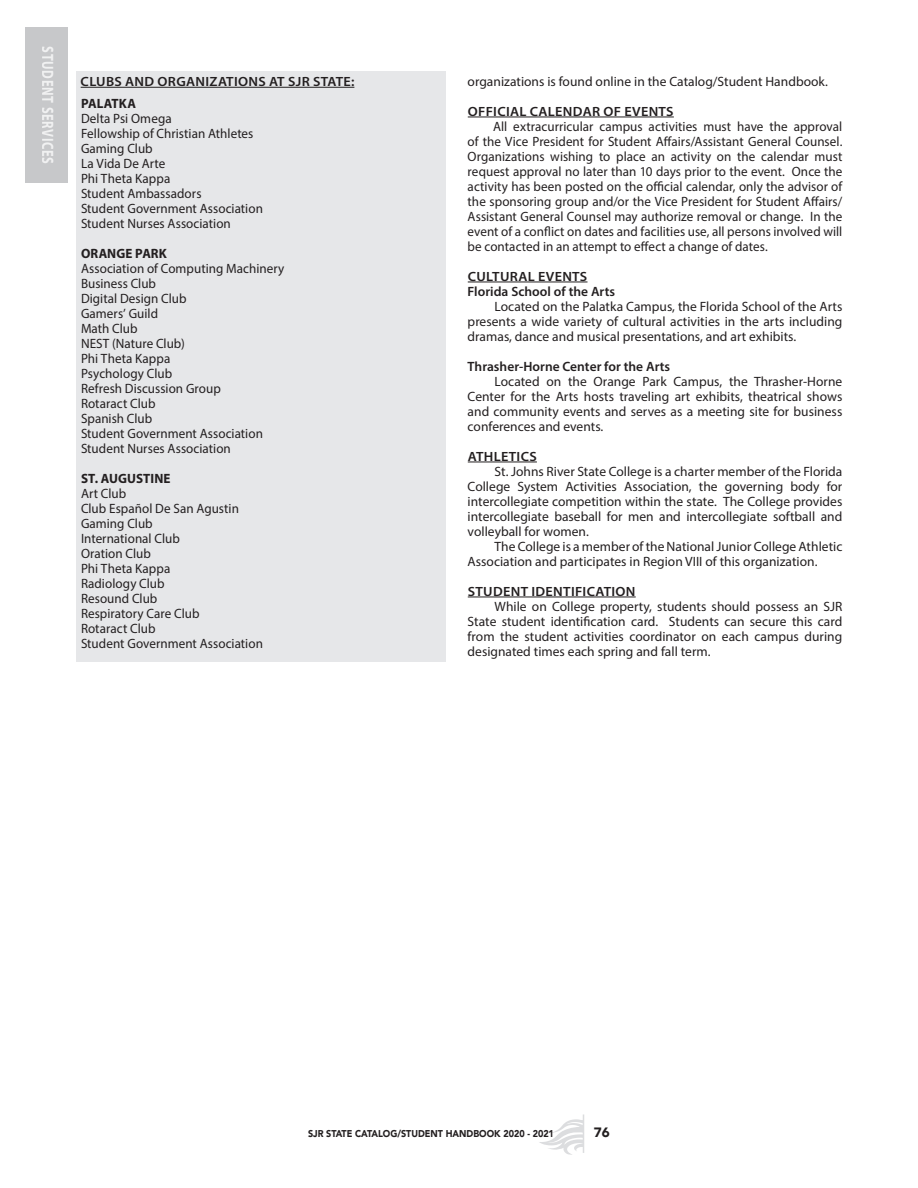
<style>
.page{position:relative;width:918px;height:1188px;background:#fff}
.page>*{position:absolute;margin:0;border:0;box-sizing:border-box;transform-origin:0 0}
.t1{font:700 16.5px "Myriad Pro";letter-spacing:.05em;color:#fff;scale:.75 1}
.BODY{font:13.5px/15px "Myriad Pro";letter-spacing:.005em;color:#231f20;text-align:justify}
.Body{font:13.5px/15px "Myriad Pro";color:#231f20;text-align:justify}
.Body-2{font:600 13.5px "Myriad Pro";color:#231f20}
.BODY-2{font:700 13.5px "Myriad Pro";letter-spacing:.005em;color:#231f20}
.t2{font:900 13.5px "Avenir";color:#231f20}
.SUB_HEAD_-_content{font:600 13.35px "Myriad Pro";letter-spacing:.02em;color:#231f20;scale:1.06 1}
.Body_Headers{font:600 13.35px "Myriad Pro";letter-spacing:.02em;color:#231f20;scale:1.06 1}
.t3{font:900 9.9px "Avenir";color:#231f20;scale:.91 1}
</style>
<div class="page">
<svg style="left:539px;top:1119px;width:44px;height:36px"></svg>
<hr style="left:583px;top:1114px;width:1px;height:39px;background:#dcdddf">
<hr style="left:468px;top:117px;width:206px;height:1px;background:#231f20">
<hr style="left:468px;top:282px;width:120px;height:1px;background:#231f20">
<hr style="left:468px;top:462px;width:69px;height:1px;background:#231f20">
<hr style="left:468px;top:597px;width:168px;height:1px;background:#231f20">
<div style="left:25px;top:27px;width:43px;height:156px;background:#c7c8ca"></div>
<div style="left:76px;top:71px;width:370px;height:591px;background:#e6e7e9"></div>
<hr style="left:81px;top:87px;width:273px;height:1px;background:#231f20">
<p class="t1" style="left:59px;top:46px;width:158px;rotate:90deg">STUDENT SERVICES</p>
<p class="SUB_HEAD_-_content" style="left:81px;top:73px;width:260px">CLUBS AND ORGANIZATIONS AT SJR STATE:</p>
<p class="BODY-2" style="left:81px;top:94px;width:57px">PALATKA</p>
<p class="BODY" style="left:81px;top:110px;width:92px">Delta Psi Omega</p>
<p class="BODY" style="left:81px;top:125px;width:174px">Fellowship of Christian Athletes</p>
<p class="BODY" style="left:81px;top:140px;width:73px">Gaming Club</p>
<p class="BODY" style="left:81px;top:155px;width:86px">La Vida De Arte</p>
<p class="BODY" style="left:81px;top:170px;width:91px">Phi Theta Kappa</p>
<p class="BODY" style="left:81px;top:185px;width:122px">Student Ambassadors</p>
<p class="BODY" style="left:81px;top:200px;width:183px">Student Government Association</p>
<p class="BODY" style="left:81px;top:215px;width:151px">Student Nurses Association</p>
<p class="BODY-2" style="left:81px;top:244px;width:87px">ORANGE PARK</p>
<p class="BODY" style="left:81px;top:260px;width:205px">Association of Computing Machinery</p>
<p class="BODY" style="left:81px;top:275px;width:77px">Business Club</p>
<p class="BODY" style="left:81px;top:290px;width:107px">Digital Design Club</p>
<p class="BODY" style="left:81px;top:305px;width:79px">Gamers’ Guild</p>
<p class="BODY" style="left:81px;top:320px;width:58px">Math Club</p>
<p class="BODY" style="left:81px;top:335px;width:105px">NEST (Nature Club)</p>
<p class="BODY" style="left:81px;top:350px;width:91px">Phi Theta Kappa</p>
<p class="BODY" style="left:81px;top:365px;width:93px">Psychology Club</p>
<p class="BODY" style="left:81px;top:380px;width:141px">Refresh Discussion Group</p>
<p class="BODY" style="left:81px;top:395px;width:76px">Rotaract Club</p>
<p class="BODY" style="left:81px;top:410px;width:73px">Spanish Club</p>
<p class="BODY" style="left:81px;top:425px;width:183px">Student Government Association</p>
<p class="BODY" style="left:81px;top:440px;width:151px">Student Nurses Association</p>
<p class="BODY-2" style="left:81px;top:469px;width:91px">ST. AUGUSTINE</p>
<p class="BODY" style="left:81px;top:485px;width:47px">Art Club</p>
<p class="BODY" style="left:81px;top:500px;width:160px">Club Español De San Agustin</p>
<p class="BODY" style="left:81px;top:515px;width:73px">Gaming Club</p>
<p class="BODY" style="left:81px;top:530px;width:100px">International Club</p>
<p class="BODY" style="left:81px;top:545px;width:71px">Oration Club</p>
<p class="BODY" style="left:81px;top:560px;width:91px">Phi Theta Kappa</p>
<p class="BODY" style="left:81px;top:575px;width:85px">Radiology Club</p>
<p class="BODY" style="left:81px;top:590px;width:78px">Resound Club</p>
<p class="BODY" style="left:81px;top:605px;width:120px">Respiratory Care Club</p>
<p class="BODY" style="left:81px;top:620px;width:76px">Rotaract Club</p>
<p class="BODY" style="left:81px;top:635px;width:183px">Student Government Association</p>
<p class="Body" style="left:468px;top:73px;width:362px">organizations is found online in the Catalog/Student Handbook.</p>
<p class="SUB_HEAD_-_content" style="left:468px;top:103px;width:196px">OFFICIAL CALENDAR OF EVENTS</p>
<p class="BODY" style="left:468px;top:118px;width:376px;text-indent:25px">All extracurricular campus activities must have the approval of the Vice President for Student Affairs/Assistant General Counsel.<br>Organizations wishing to place an activity on the calendar must request approval no later than 10 days prior to the event. Once the activity has been posted on the official calendar, only the advisor of the sponsoring group and/or the Vice President for Student Affairs/ Assistant General Counsel may authorize removal or change. In the event of a conflict on dates and facilities use, all persons involved will be contacted in an attempt to effect a change of dates.</p>
<p class="Body_Headers" style="left:468px;top:268px;width:114px">CULTURAL EVENTS</p>
<p class="Body-2" style="left:468px;top:283px;width:149px">Florida School of the Arts</p>
<p class="Body" style="left:468px;top:298px;width:376px;text-indent:27px">Located on the Palatka Campus, the Florida School of the Arts presents a wide variety of cultural activities in the arts including dramas, dance and musical presentations, and art exhibits.</p>
<p class="Body-2" style="left:468px;top:358px;width:204px">Thrasher-Horne Center for the Arts</p>
<p class="Body" style="left:468px;top:373px;width:376px;text-indent:27px">Located on the Orange Park Campus, the Thrasher-Horne Center for the Arts hosts traveling art exhibits, theatrical shows and community events and serves as a meeting site for business conferences and events.</p>
<p class="Body_Headers" style="left:468px;top:448px;width:67px">ATHLETICS</p>
<p class="Body" style="left:468px;top:463px;width:376px;text-indent:27px">St. Johns River State College is a charter member of the Florida College System Activities Association, the governing body for intercollegiate competition within the state. The College provides intercollegiate baseball for men and intercollegiate softball and volleyball for women.</p>
<p class="Body" style="left:468px;top:538px;width:376px;text-indent:27px">The College is a member of the National Junior College Athletic<br>Association and participates in Region VIII of this organization.</p>
<p class="Body_Headers" style="left:468px;top:583px;width:160px">STUDENT IDENTIFICATION</p>
<p class="Body" style="left:468px;top:598px;width:376px;text-indent:27px">While on College property, students should possess an SJR State student identification card. Students can secure this card from the student activities coordinator on each campus during designated times each spring and fall term.</p>
<p class="t3" style="left:308px;top:1125px;width:272px">SJR STATE CATALOG/STUDENT HANDBOOK 2020 - 2021</p>
<p class="t2" style="left:594px;top:1121px;width:17px">76</p>
</div>
